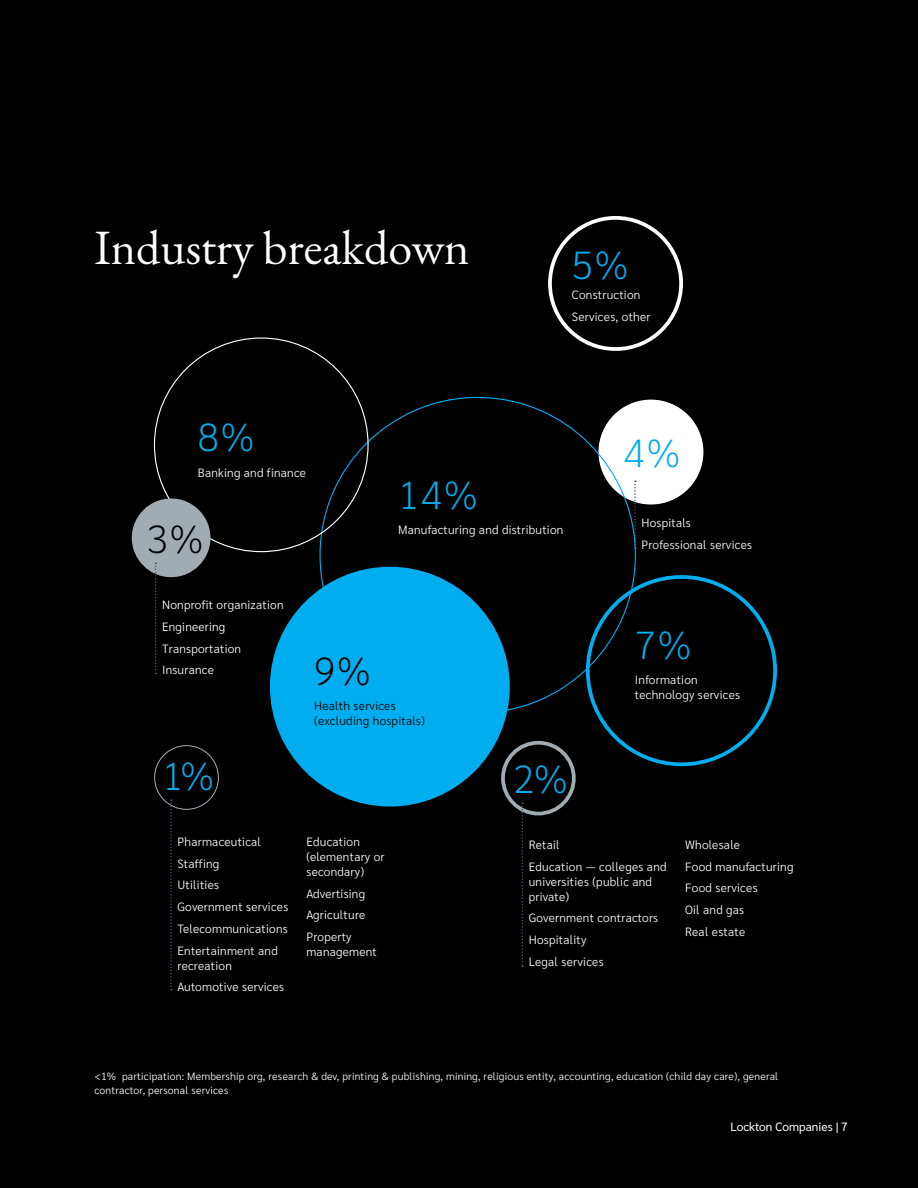
<style>
.page{position:relative;width:918px;height:1188px;background:#000}
.page>*{position:absolute;margin:0;border:0;box-sizing:border-box;transform-origin:0 0}
.t1{font:48px "EB Garamond";color:#fff}
.t2{font:200 39px "Sarabun";color:#00aeef}
.t3{font:200 39px "Sarabun";color:#000}
.t4{font:300 12px/21.8px "Sarabun";letter-spacing:.02em;color:#fff}
.t5{font:300 12px/15px "Sarabun";letter-spacing:.02em;color:#000}
.t6{font:12px "Sarabun";color:#fff}
.t7{font:300 10.5px/13.5px "Sarabun";letter-spacing:.02em;color:#fff}
</style>
<div class="page">
<div style="left:598px;top:400px;width:105px;height:105px;background:#fff;border-radius:50%"></div>
<svg style="left:634px;top:481px;width:2px;height:61px"></svg>
<div style="left:270px;top:567px;width:240px;height:240px;background:#00aeef;border-radius:50%"></div>
<div style="left:586px;top:575px;width:191px;height:191px;border:4px solid #00aeef;border-radius:50%"></div>
<div style="left:548px;top:216px;width:135px;height:135px;border:4px solid #fff;border-radius:50%"></div>
<div style="left:132px;top:498px;width:78px;height:79px;background:#a1abb2;border-radius:50%"></div>
<svg style="left:155px;top:563px;width:2px;height:111px"></svg>
<div style="left:501px;top:741px;width:75px;height:74px;border:4px solid #a1abb2;border-radius:50%"></div>
<svg style="left:522px;top:802px;width:1px;height:165px"></svg>
<div style="left:154px;top:745px;width:65px;height:65px;border:1px solid #a1abb2;border-radius:50%"></div>
<svg style="left:170px;top:799px;width:2px;height:191px"></svg>
<h1 class="t1" style="left:94px;top:217px;width:377px">Industry breakdown</h1>
<h2 class="t2" style="left:572px;top:243px;width:58px">5%</h2>
<p class="t4" style="left:572px;top:284px;width:80px">Construction<br>Services, other</p>
<h2 class="t2" style="left:198px;top:415px;width:58px">8%</h2>
<p class="t4" style="left:198px;top:462px;width:110px">Banking and finance</p>
<h2 class="t3" style="left:147px;top:517px;width:58px">3%</h2>
<h2 class="t2" style="left:398px;top:472px;width:81px">14%</h2>
<p class="t4" style="left:398px;top:519px;width:167px">Manufacturing and distribution</p>
<p class="t4" style="left:162px;top:594px;width:123px">Nonprofit organization<br>Engineering<br>Transportation<br>Insurance</p>
<h2 class="t3" style="left:314px;top:648px;width:58px">9%</h2>
<p class="t5" style="left:314px;top:699px;width:112px">Health services (excluding hospitals)</p>
<h2 class="t2" style="left:624px;top:430px;width:58px">4%</h2>
<p class="t4" style="left:641px;top:512px;width:112px">Hospitals<br>Professional services</p>
<h2 class="t2" style="left:635px;top:623px;width:58px">7%</h2>
<p class="t4" style="left:635px;top:673px;width:107px;line-height:15px">Information technology services</p>
<h2 class="t2" style="left:162px;top:754px;width:53px">1%</h2>
<p class="t4" style="left:177px;top:831px;width:112px">Pharmaceutical<br>Staffing<br>Utilities<br>Government services<br>Telecommunications<br>Entertainment and</p>
<p class="t4" style="left:177px;top:955px;width:108px">recreation<br>Automotive services</p>
<p class="t4" style="left:306px;top:834px;width:80px;line-height:15px">Education (elementary or secondary)</p>
<p class="t4" style="left:306px;top:883px;width:61px;text-align:justify">Advertising Agriculture Property</p>
<p class="t4" style="left:306px;top:941px;width:72px">management</p>
<h2 class="t2" style="left:514px;top:757px;width:56px">2%</h2>
<p class="t4" style="left:529px;top:834px;width:139px">Retail<br>Education — colleges and</p>
<p class="t4" style="left:529px;top:874px;width:125px;line-height:15px">universities (public and private)</p>
<p class="t4" style="left:529px;top:907px;width:131px">Government contractors<br>Hospitality<br>Legal services</p>
<p class="t4" style="left:685px;top:834px;width:110px">Wholesale<br>Food manufacturing<br>Food services<br>Oil and gas<br>Real estate</p>
<p class="t7" style="left:94px;top:1070px;width:685px">&lt;1% participation: Membership org, research &amp; dev, printing &amp; publishing, mining, religious entity, accounting, education (child day care), general contractor, personal services</p>
<p class="t6" style="left:731px;top:1120px;width:119px">Lockton Companies | 7</p>
</div>
